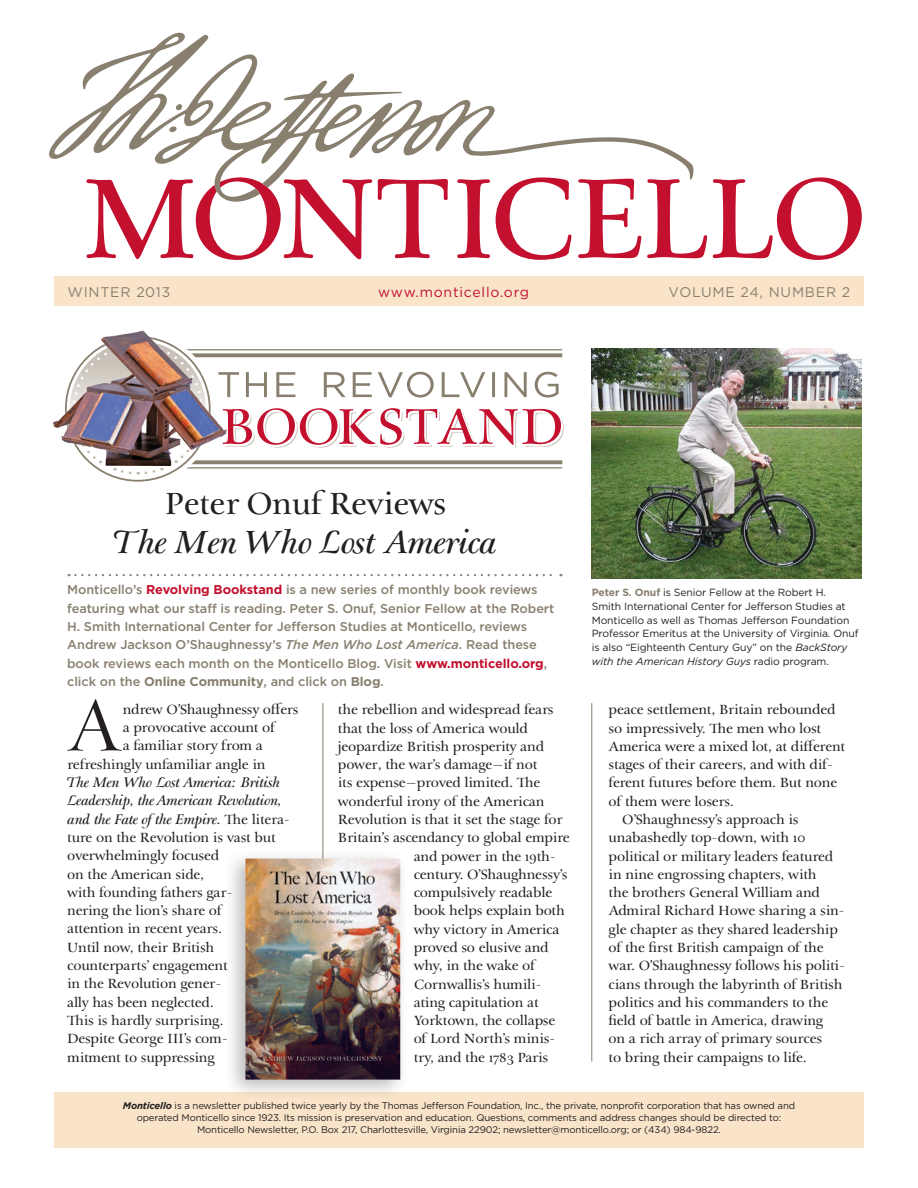
<style>
.page{position:relative;width:918px;height:1188px;background:#fff}
.page>*{position:absolute;margin:0;border:0;box-sizing:border-box;transform-origin:0 0}
.NL_Article_Base_TJ{font:78.3px "Requiem Display HTF Roman";color:#231f20}
.NL_Headline_Large{font:italic 34.5px/38.8px "Th Jefferson Pro";letter-spacing:-.015em;color:#231f20;text-align:center}
.NL_Article_Base_TJ-2{font:15px/18.3px "Th Jefferson Pro";letter-spacing:-.015em;color:#231f20}
.NL_Article_Base_TJ-3{font:italic 15px "Th Jefferson Pro";letter-spacing:-.015em;color:#231f20}
.t1{font:13.95px "Gotham";letter-spacing:.055em;color:#887f6f}
.t2{font:13.95px "Gotham";letter-spacing:.055em;color:#c3102e}
.NL_Sans_Headline_Med{font:500 12.75px/18.5px "Gotham";letter-spacing:-.005em;color:#887f6f}
.NL_President_Letter{font:10.35px/13.6px "Gotham";letter-spacing:-.01em;color:#231f20}
.t3{font:9.6px/12px "Gotham";letter-spacing:-.015em;color:#231f20;text-align:center}
.s1{font-style:normal}
.s2{font-weight:700;color:#c3102e}
.s3{font-style:italic}
.s4{font-weight:700}
.s5{font-weight:700;color:#887f6f}
.s6{font-weight:700;font-style:italic}
</style>
<div class="page">
<div style="left:54px;top:277px;width:810px;height:29px;background:#f9e4ca"></div>
<svg style="left:395px;top:202px;width:35px;height:56px"></svg>
<svg style="left:457px;top:202px;width:115px;height:58px"></svg>
<svg style="left:578px;top:202px;width:63px;height:56px"></svg>
<svg style="left:647px;top:202px;width:60px;height:56px"></svg>
<svg style="left:713px;top:177px;width:149px;height:83px"></svg>
<svg style="left:86px;top:202px;width:276px;height:58px"></svg>
<svg style="left:49px;top:33px;width:645px;height:169px"></svg>
<div style="left:54px;top:1092px;width:810px;height:56px;background:#f9e4ca"></div>
<hr style="left:173px;top:467px;width:389px;height:2px;background:#887f6f">
<svg style="left:246px;top:460px;width:316px;height:4px"></svg>
<svg style="left:246px;top:353px;width:316px;height:4px"></svg>
<hr style="left:173px;top:349px;width:389px;height:1px;background:#887f6f">
<svg style="left:93px;top:466px;width:111px;height:10px"></svg>
<svg style="left:246px;top:372px;width:313px;height:26px"></svg>
<img style="left:53px;top:330px;width:193px;height:136px">
<svg style="left:223px;top:408px;width:341px;height:40px"></svg>
<img style="left:592px;top:348px;width:270px;height:231px">
<svg style="left:69px;top:574px;width:492px;height:2px"></svg>
<hr style="left:323px;top:703px;width:1px;height:359px;background:#887f6f">
<hr style="left:592px;top:703px;width:1px;height:359px;background:#887f6f">
<div style="left:224px;top:849px;width:185px;height:252px;background:#231f20;opacity:.3"></div>
<img style="left:245px;top:859px;width:155px;height:221px">
<p class="t1" style="left:68px;top:284px;width:104px">WINTER 2013</p>
<p class="t2" style="left:378px;top:284px;width:152px">www.monticello.org</p>
<p class="t1" style="left:669px;top:284px;width:183px">VOLUME 24, NUMBER 2</p>
<p class="NL_Headline_Large" style="left:114px;top:486px;width:385px"><span class="s1">Peter Onuf Reviews<br></span>The Men Who Lost America</p>
<p class="NL_Sans_Headline_Med" style="left:67px;top:580px;width:489px">Monticello’s <span class="s2">Revolving Bookstand</span> is a new series of monthly book reviews featuring what our staff is reading. Peter S. Onuf, Senior Fellow at the Robert H. Smith International Center for Jefferson Studies at Monticello, reviews Andrew Jackson O’Shaughnessy’s <span class="s3">The Men Who Lost America</span>. Read these book reviews each month on the Monticello Blog. Visit <span class="s2">www.monticello.org</span>, click on the <span class="s4">Online Community</span>, and click on <span class="s4">Blog</span>.</p>
<p class="NL_Article_Base_TJ" style="left:68px;top:679px;width:55px">A</p>
<p class="NL_Article_Base_TJ-2" style="left:123px;top:701px;width:177px">ndrew O’Shaughnessy offers</p>
<p class="NL_Article_Base_TJ-2" style="left:123px;top:719px;width:154px">a provocative account of</p>
<p class="NL_Article_Base_TJ-2" style="left:123px;top:737px;width:142px">a familiar story from a</p>
<p class="NL_Article_Base_TJ-2" style="left:67px;top:755px;width:200px">refreshingly unfamiliar angle in</p>
<p class="NL_Article_Base_TJ-3" style="left:67px;top:773px;width:214px">The Men Who Lost America: British</p>
<p class="NL_Article_Base_TJ-3" style="left:67px;top:792px;width:216px">Leadership, the American Revolution,</p>
<p class="NL_Article_Base_TJ-3" style="left:67px;top:810px;width:225px">and the Fate ofthe Empire. <span class="s1">The litera-</span></p>
<p class="NL_Article_Base_TJ-2" style="left:67px;top:828px;width:210px">ture on the Revolution is vast but</p>
<p class="NL_Article_Base_TJ-2" style="left:67px;top:847px;width:153px">overwhelmingly focused</p>
<p class="NL_Article_Base_TJ-2" style="left:67px;top:865px;width:139px">on the American side,</p>
<p class="NL_Article_Base_TJ-2" style="left:67px;top:883px;width:167px">with founding fathers gar-</p>
<p class="NL_Article_Base_TJ-2" style="left:67px;top:902px;width:156px">nering the lion’s share of</p>
<p class="NL_Article_Base_TJ-2" style="left:67px;top:920px;width:156px">attention in recent years.</p>
<p class="NL_Article_Base_TJ-2" style="left:67px;top:938px;width:149px">Until now, their British</p>
<p class="NL_Article_Base_TJ-2" style="left:67px;top:957px;width:162px">counterparts’ engagement</p>
<p class="NL_Article_Base_TJ-2" style="left:67px;top:975px;width:156px">in the Revolution gener-</p>
<p class="NL_Article_Base_TJ-2" style="left:67px;top:993px;width:148px">ally has been neglected.</p>
<p class="NL_Article_Base_TJ-2" style="left:67px;top:1012px;width:158px">This is hardly surprising.</p>
<p class="NL_Article_Base_TJ-2" style="left:67px;top:1030px;width:162px">Despite George III’s com-</p>
<p class="NL_Article_Base_TJ-2" style="left:67px;top:1048px;width:149px">mitment to suppressing</p>
<p class="NL_Article_Base_TJ-2" style="left:338px;top:701px;width:217px">the rebellion and widespread fears</p>
<p class="NL_Article_Base_TJ-2" style="left:338px;top:719px;width:192px">that the loss of America would</p>
<p class="NL_Article_Base_TJ-2" style="left:338px;top:737px;width:208px">jeopardize British prosperity and</p>
<p class="NL_Article_Base_TJ-2" style="left:338px;top:756px;width:201px">power, the war’s damage—if not</p>
<p class="NL_Article_Base_TJ-2" style="left:338px;top:774px;width:204px">its expense—proved limited. The</p>
<p class="NL_Article_Base_TJ-2" style="left:338px;top:792px;width:208px">wonderful irony of the American</p>
<p class="NL_Article_Base_TJ-2" style="left:338px;top:811px;width:226px">Revolution is that it set the stage for</p>
<p class="NL_Article_Base_TJ-2" style="left:338px;top:829px;width:233px">Britain’s ascendancy to global empire</p>
<p class="NL_Article_Base_TJ-2" style="left:414px;top:847px;width:144px">and power in the 19th-</p>
<p class="NL_Article_Base_TJ-2" style="left:414px;top:865px;width:155px">century. O’Shaughnessy’s</p>
<p class="NL_Article_Base_TJ-2" style="left:414px;top:884px;width:140px">compulsively readable</p>
<p class="NL_Article_Base_TJ-2" style="left:414px;top:902px;width:153px">book helps explain both</p>
<p class="NL_Article_Base_TJ-2" style="left:414px;top:920px;width:147px">why victory in America</p>
<p class="NL_Article_Base_TJ-2" style="left:414px;top:938px;width:137px">proved so elusive and</p>
<p class="NL_Article_Base_TJ-2" style="left:414px;top:957px;width:123px">why, in the wake of</p>
<p class="NL_Article_Base_TJ-2" style="left:414px;top:975px;width:130px">Cornwallis’s humili-</p>
<p class="NL_Article_Base_TJ-2" style="left:414px;top:993px;width:127px">ating capitulation at</p>
<p class="NL_Article_Base_TJ-2" style="left:414px;top:1012px;width:143px">Yorktown, the collapse</p>
<p class="NL_Article_Base_TJ-2" style="left:414px;top:1030px;width:144px">of Lord North’s minis-</p>
<p class="NL_Article_Base_TJ-2" style="left:414px;top:1048px;width:136px">try, and the 1783 Paris</p>
<p class="NL_President_Letter" style="left:592px;top:586px;width:268px"><span class="s5">Peter S. Onuf</span> is Senior Fellow at the Robert H.<br>Smith International Center for Jefferson Studies at Monticello as well as Thomas Jefferson Foundation Professor Emeritus at the University of Virginia. Onuf is also “Eighteenth Century Guy” on the <span class="s3">BackStory with the American History Guys</span> radio program.</p>
<p class="NL_Article_Base_TJ-2" style="left:609px;top:701px;width:238px">peace settlement, Britain rebounded so impressively. The men who lost America were a mixed lot, at different stages of their careers, and with dif&shy;ferent futures before them. But none of them were losers.</p>
<p class="NL_Article_Base_TJ-2" style="left:609px;top:811px;width:238px;text-indent:14px">O’Shaughnessy’s approach is unabashedly top-down, with 10 political or military leaders featured in nine engrossing chapters, with<br>the brothers General William and Admiral Richard Howe sharing a sin&shy;gle chapter as they shared leadership of the first British campaign of the war. O’Shaughnessy follows his politi&shy;cians through the labyrinth of British politics and his commanders to the field of battle in America, drawing<br>on a rich array of primary sources<br>to bring their campaigns to life.</p>
<p class="t3" style="left:123px;top:1099px;width:674px"><span class="s6">Monticello</span> is a newsletter published twice yearly by the Thomas Jefferson Foundation, Inc., the private, nonprofit corporation that has owned and operated Monticello since 1923. Its mission is preservation and education. Questions, comments and address changes should be directed to:<br>Monticello Newsletter, P.O. Box 217, Charlottesville, Virginia 22902; newsletter@monticello.org; or (434) 984-9822.</p>
</div>
